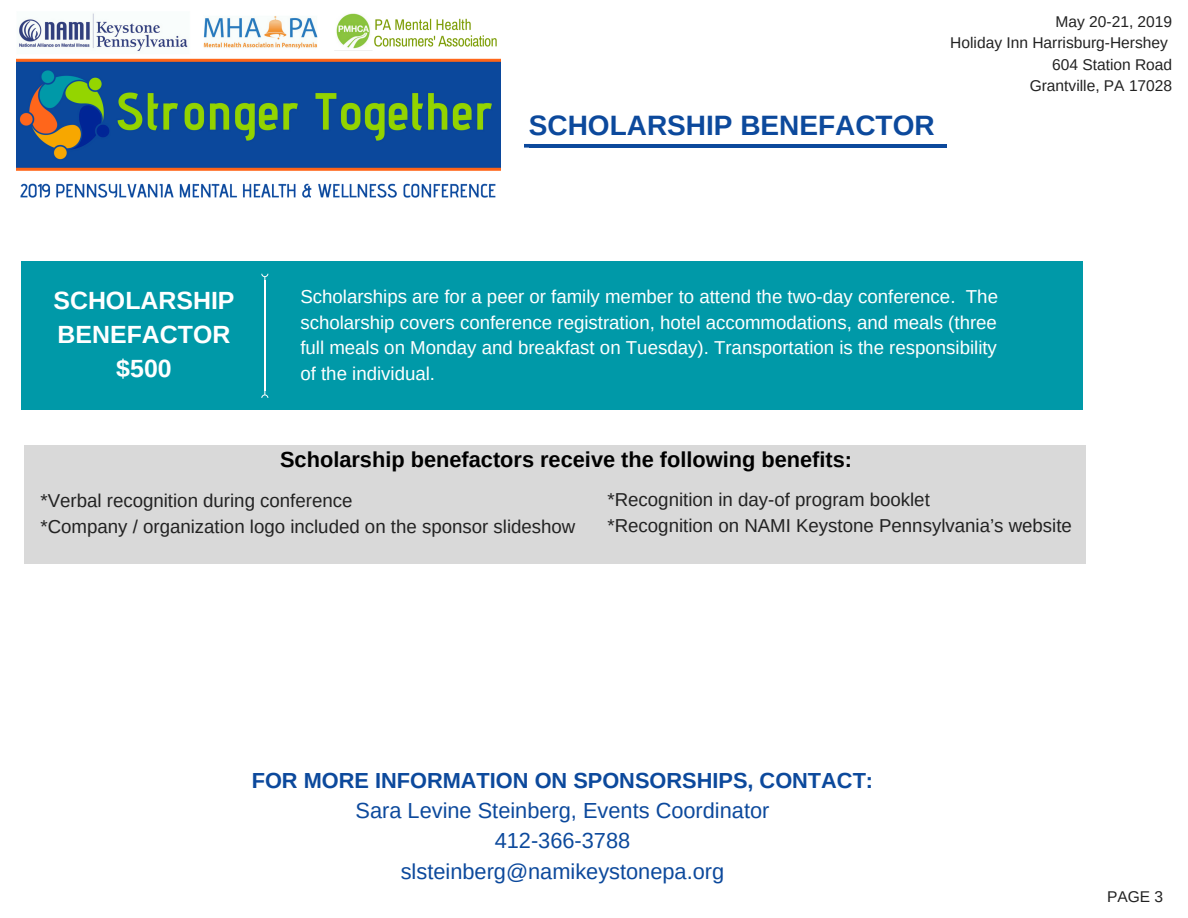
<style>
.page{position:relative;width:1188px;height:918px;background:#fff}
.page>*{position:absolute;margin:0;border:0;box-sizing:border-box;transform-origin:0 0}
.t1{font:700 28.05px "Arimo";color:#0c499c}
.t2{font:700 24.9px/33.8px "Arimo";color:#fff;text-align:center}
.t3{font:21.75px/30.3px "Arimo";color:#0c499c;text-align:center}
.t4{font:700 21.75px "Arimo";color:#000}
.t5{font:700 21.75px "Arimo";color:#0c499c}
.t6{font:18.75px/25.8px "Arimo";color:#fff;text-align:justify}
.t7{font:18.75px/25.8px "Arimo";color:#222}
.t8{font:15.6px/21.3px "Arimo";color:#222;text-align:right}
</style>
<div class="page">
<div style="left:21px;top:261px;width:1062px;height:148px;background:#0099a8"></div>
<div style="left:24px;top:446px;width:1062px;height:118px;background:#d9d9d9"></div>
<hr style="left:264px;top:280px;width:1px;height:111px;background:#fff">
<svg style="left:261px;top:274px;width:7px;height:7px"></svg>
<svg style="left:261px;top:391px;width:7px;height:7px"></svg>
<hr style="left:529px;top:144px;width:500px;height:4px;background:#0c499c">
<svg style="left:524px;top:144px;width:5px;height:4px"></svg>
<div style="left:947px;top:120px;width:121px;height:65px;background:#fff"></div>
<img style="left:17px;top:13px;width:484px;height:185px">
<h1 class="t1" style="left:529px;top:110px;width:407px">SCHOLARSHIP BENEFACTOR</h1>
<p class="t8" style="left:950px;top:11px;width:223px">May 20-21, 2019<br>Holiday Inn Harrisburg-Hershey<br>604 Station Road<br>Grantville, PA 17028</p>
<h2 class="t2" style="left:53px;top:284px;width:183px">SCHOLARSHIP<br>BENEFACTOR $500</h2>
<p class="t6" style="left:300px;top:283px;width:699px">Scholarships are for a peer or family member to attend the two-day conference. The scholarship covers conference registration, hotel accommodations, and meals (three full meals on Monday and breakfast on Tuesday). Transportation is the responsibility of the individual.</p>
<p class="t4" style="left:280px;top:447px;width:574px">Scholarship benefactors receive the following benefits:</p>
<p class="t7" style="left:40px;top:488px;width:536px">*Verbal recognition during conference<br>*Company / organization logo included on the sponsor slideshow</p>
<p class="t7" style="left:608px;top:487px;width:466px">*Recognition in day-of program booklet<br>*Recognition on NAMI Keystone Pennsylvania’s website</p>
<p class="t5" style="left:252px;top:768px;width:623px">FOR MORE INFORMATION ON SPONSORSHIPS, CONTACT:</p>
<p class="t3" style="left:356px;top:795px;width:415px">Sara Levine Steinberg, Events Coordinator<br>412-366-3788 slsteinberg@namikeystonepa.org</p>
<p class="t8" style="left:1107px;top:886px;width:58px">PAGE 3</p>
</div>
